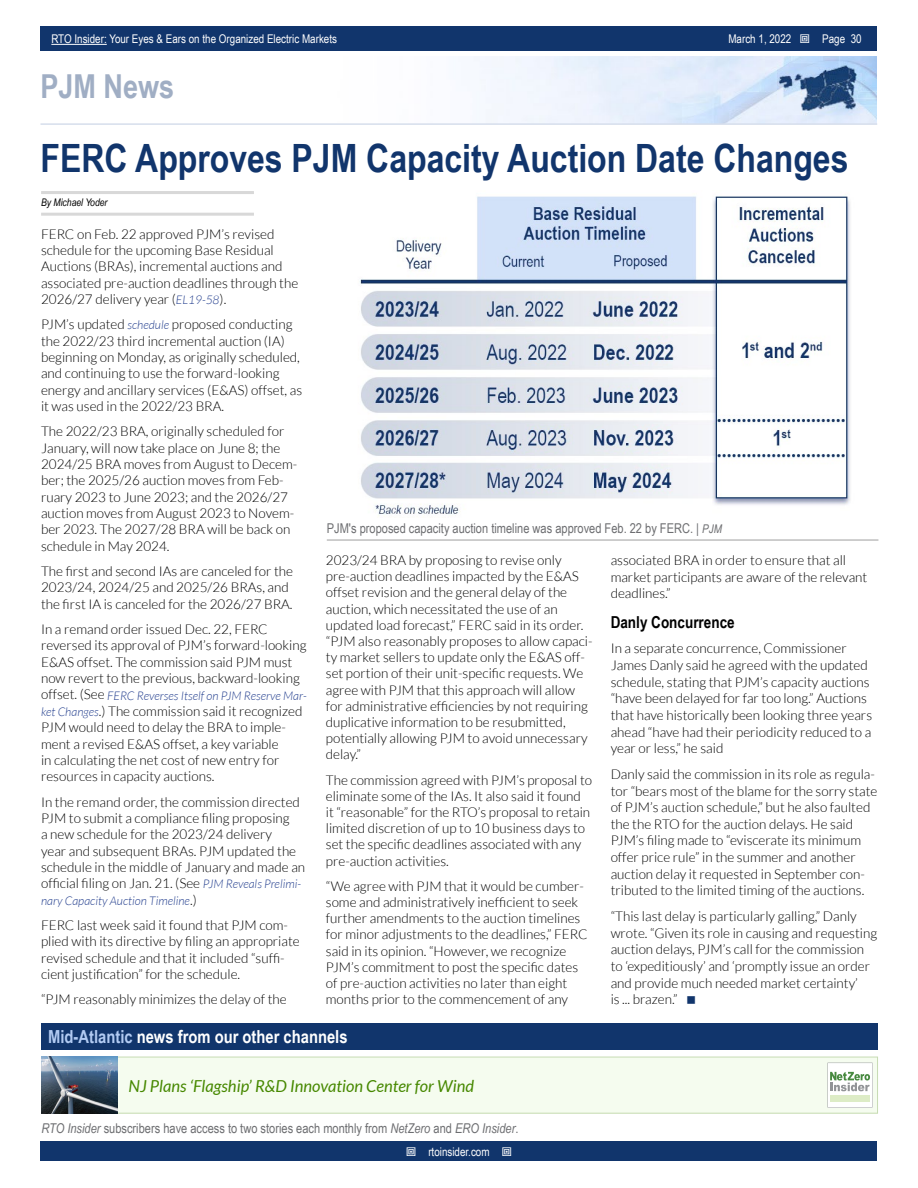
<style>
.page{position:relative;width:918px;height:1188px;background:#fff}
.page>*{position:absolute;margin:0;border:0;box-sizing:border-box;transform-origin:0 0}
.t1{font:700 39px "Arial Narrow";color:#11356c}
.t2{font:700 33px "Arial Narrow";color:#a0aec4}
.t3{font:700 18px "Arial Narrow";color:#fff}
.t4{font:italic 16.5px "Lato";color:#468800}
.t5{font:700 16.5px "Arial Narrow";color:#000}
.t6{font:300 13.5px/16.4px "Lato";color:#000}
.t7{font:13.5px "Arial Narrow";color:#6d6e71}
.t8{font:12px "Arial Narrow";color:#fff}
.t9{font:italic 300 12px "Lato";color:#25408f}
.t10{font:italic 10.5px "Arial Narrow";color:#000}
.s1{font-style:italic;font-size:12px;color:#25408f}
.s2{font-style:normal;font-size:13.5px;color:#000}
.s3{font-style:italic;font-size:12px}
.s4{color:#b2cbf3}
.s5{font-style:italic}
</style>
<div class="page">
<div style="left:41px;top:1142px;width:836px;height:19px;background:#11356c"></div>
<div style="left:41px;top:27px;width:836px;height:24px;background:#11356c"></div>
<hr style="left:51px;top:44px;width:56px;height:1px;background:#fff">
<img style="left:474px;top:56px;width:403px;height:67px">
<hr style="left:40px;top:123px;width:837px;height:2px;background:#d6deec">
<hr style="left:41px;top:191px;width:213px;height:3px;background:#d8d8d8">
<hr style="left:41px;top:213px;width:213px;height:3px;background:#d8d8d8">
<hr style="left:327px;top:539px;width:551px;height:2px;background:#bfbfbf">
<img style="left:360px;top:196px;width:490px;height:320px">
<div style="left:41px;top:1024px;width:837px;height:26px;background:#11356c"></div>
<div style="left:117px;top:1057px;width:761px;height:56px;background:#f5fcef"></div>
<div style="left:117px;top:1057px;width:761px;height:57px;border:1px solid #c7dbb3"></div>
<img style="left:42px;top:1057px;width:76px;height:57px">
<svg style="left:828px;top:1064px;width:44px;height:44px"></svg>
<p class="t8" style="left:51px;top:30px;width:287px">RTO Insider: Your Eyes &amp; Ears on the Organized Electric Markets</p>
<p class="t8" style="left:728px;top:30px;width:64px">March 1, 2022</p>
<p class="t8" style="left:822px;top:30px;width:41px">Page 30</p>
<h2 class="t2" style="left:40px;top:61px;width:135px">PJM News</h2>
<h1 class="t1" style="left:40px;top:129px;width:809px">FERC Approves PJM Capacity Auction Date Changes</h1>
<p class="t10" style="left:41px;top:195px;width:68px">By Michael Yoder</p>
<p class="t6" style="left:41px;top:226px;width:259px">FERC on Feb. 22 approved PJM’s revised schedule for the upcoming Base Residual Auctions (BRAs), incremental auctions and associated pre-auction deadlines through the 2026/27 delivery year (<span class="s1">EL19-58</span>).</p>
<p class="t6" style="left:41px;top:316px;width:263px">PJM’s updated <span class="s1">schedule</span> proposed conducting the 2022/23 third incremental auction (IA) beginning on Monday, as originally scheduled, and continuing to use the forward-looking energy and ancillary services (E&amp;AS) offset, as it was used in the 2022/23 BRA.</p>
<p class="t6" style="left:41px;top:424px;width:258px">The 2022/23 BRA, originally scheduled for January, will now take place on June 8; the 2024/25 BRA moves from August to Decem&shy;ber; the 2025/26 auction moves from Feb&shy;ruary 2023 to June 2023; and the 2026/27 auction moves from August 2023 to Novem&shy;ber 2023. The 2027/28 BRA will be back on schedule in May 2024.</p>
<p class="t6" style="left:41px;top:563px;width:254px">The first and second IAs are canceled for the<br>2023/24, 2024/25 and 2025/26 BRAs, and the first IA is canceled for the 2026/27 BRA.</p>
<p class="t6" style="left:41px;top:621px;width:267px">In a remand order issued Dec. 22, FERC reversed its approval of PJM’s forward-looking E&amp;AS offset. The commission said PJM must now revert to the previous, backward-looking</p>
<p class="t9" style="left:41px;top:689px;width:267px"><span class="s2">offset. (See</span> FERC Reverses Itself on PJM Reserve Mar-</p>
<p class="t6" style="left:41px;top:703px;width:263px"><span class="s1">ket Changes</span>.) The commission said it recognized PJM would need to delay the BRA to imple&shy;ment a revised E&amp;AS offset, a key variable<br>in calculating the net cost of new entry for resources in capacity auctions.</p>
<p class="t6" style="left:41px;top:794px;width:266px">In the remand order, the commission directed PJM to submit a compliance filing proposing<br>a new schedule for the 2023/24 delivery<br>year and subsequent BRAs. PJM updated the schedule in the middle of January and made an official filing on Jan. 21. (See <span class="s1">PJM Reveals Prelimi-</span></p>
<p class="t9" style="left:41px;top:894px;width:157px">nary Capacity Auction Timeline<span class="s2">.)</span></p>
<p class="t6" style="left:41px;top:917px;width:260px">FERC last week said it found that PJM com&shy;plied with its directive by filing an appropriate revised schedule and that it included “suffi&shy;cient justification” for the schedule.</p>
<p class="t6" style="left:41px;top:991px;width:247px">“PJM reasonably minimizes the delay of the</p>
<p class="t7" style="left:327px;top:518px;width:397px">PJM's proposed capacity auction timeline was approved Feb. 22 by FERC. | <span class="s3">PJM</span></p>
<p class="t6" style="left:326px;top:552px;width:268px">2023/24 BRA by proposing to revise only pre-auction deadlines impacted by the E&amp;AS offset revision and the general delay of the auction, which necessitated the use of an updated load forecast,” FERC said in its order. “PJM also reasonably proposes to allow capaci&shy;ty market sellers to update only the E&amp;AS off&shy;set portion of their unit-specific requests. We agree with PJM that this approach will allow for administrative efficiencies by not requiring duplicative information to be resubmitted, potentially allowing PJM to avoid unnecessary delay.”</p>
<p class="t6" style="left:326px;top:772px;width:268px">The commission agreed with PJM’s proposal to eliminate some of the IAs. It also said it found it “reasonable” for the RTO’s proposal to retain limited discretion of up to 10 business days to set the specific deadlines associated with any pre-auction activities.</p>
<p class="t6" style="left:326px;top:878px;width:263px">“We agree with PJM that it would be cumber&shy;some and administratively inefficient to seek further amendments to the auction timelines for minor adjustments to the deadlines,” FERC said in its opinion. “However, we recognize PJM’s commitment to post the specific dates of pre-auction activities no later than eight months prior to the commencement of any</p>
<p class="t6" style="left:611px;top:552px;width:258px">associated BRA in order to ensure that all market participants are aware of the relevant deadlines.”</p>
<p class="t5" style="left:611px;top:609px;width:126px">Danly Concurrence</p>
<p class="t6" style="left:611px;top:640px;width:263px">In a separate concurrence, Commissioner James Danly said he agreed with the updated schedule, stating that PJM’s capacity auctions “have been delayed for far too long.” Auctions that have historically been looking three years ahead “have had their periodicity reduced to a year or less,” he said</p>
<p class="t6" style="left:611px;top:766px;width:268px">Danly said the commission in its role as regula&shy;tor “bears most of the blame for the sorry state of PJM’s auction schedule,” but he also faulted the the RTO for the auction delays. He said PJM’s filing made to “eviscerate its minimum offer price rule” in the summer and another auction delay it requested in September con&shy;tributed to the limited timing of the auctions.</p>
<p class="t6" style="left:611px;top:908px;width:268px">“This last delay is particularly galling,” Danly wrote. “Given its role in causing and requesting auction delays, PJM’s call for the commission to ‘expeditiously’ and ‘promptly issue an order and provide much needed market certainty’<br>is ... brazen.”</p>
<h3 class="t3" style="left:48px;top:1023px;width:301px"><span class="s4">Mid-Atlantic</span> news from our other channels</h3>
<p class="t4" style="left:129px;top:1077px;width:347px">NJ Plans ‘Flagship’ R&amp;D Innovation Center for Wind</p>
<p class="t7" style="left:41px;top:1118px;width:479px"><span class="s5">RTO Insider</span> subscribers have access to two stories each monthly from <span class="s5">NetZero</span> and <span class="s5">ERO Insider</span>.</p>
<p class="t8" style="left:428px;top:1143px;width:63px">rtoinsider.com</p>
</div>
